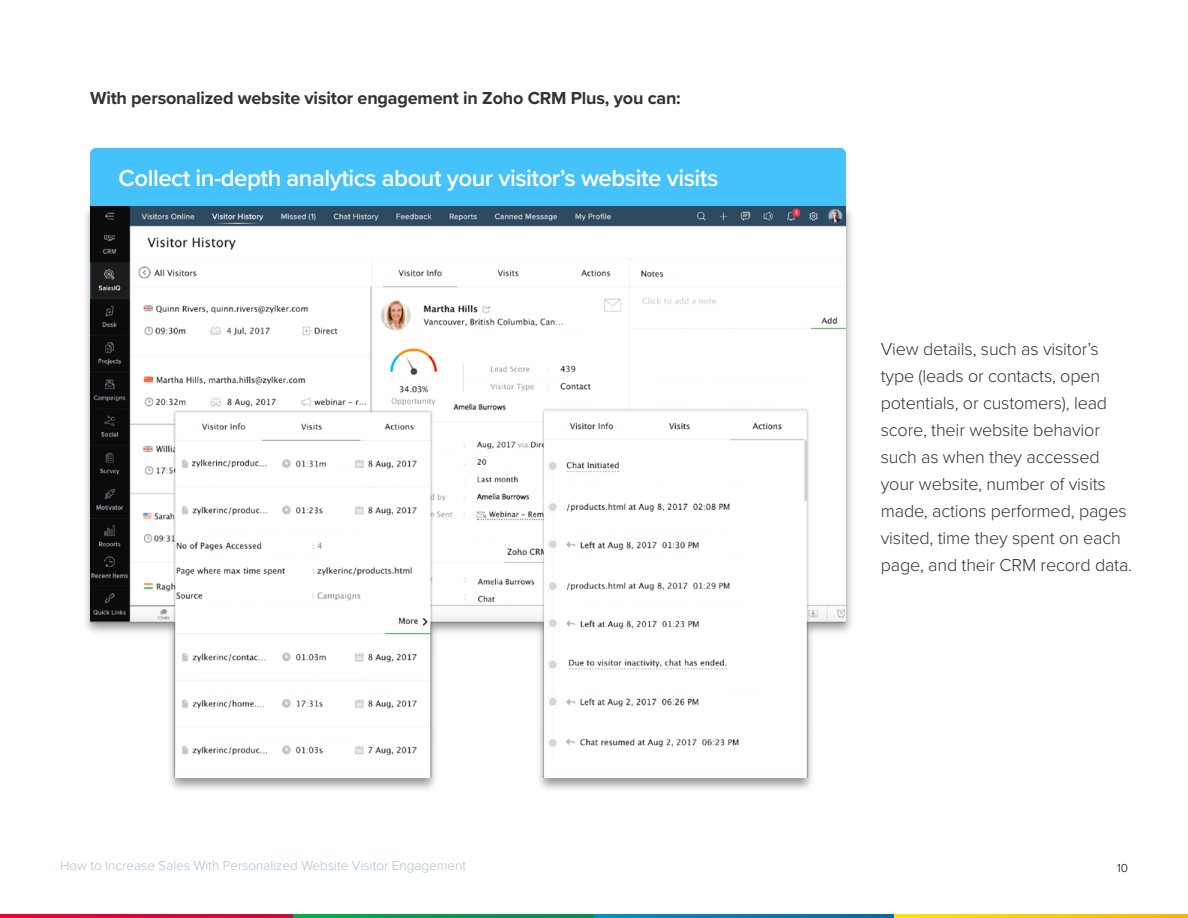
<style>
.page{position:relative;width:1188px;height:918px;background:#fff}
.page>*{position:absolute;margin:0;border:0;box-sizing:border-box;transform-origin:0 0}
.t1{font:600 24px "Proxima Nova";letter-spacing:-.02em;color:#fff}
.t2{font:300 18px/27px "Proxima Nova";letter-spacing:-.01em;color:#333}
.t3{font:700 18px "Proxima Nova";letter-spacing:-.01em;color:#333}
.t4{font:300 13.5px "Proxima Nova";color:#acc0c7}
.t5{font:300 12px "Proxima Nova";color:#000}
</style>
<div class="page">
<img style="left:0;top:914px;width:1188px;height:4px">
<div style="left:90px;top:148px;width:756px;height:56px;background:#45c2fa"></div>
<div style="left:82px;top:204px;width:773px;height:588px;background:#000;opacity:.4"></div>
<img style="left:90px;top:206px;width:756px;height:572px">
<p class="t3" style="left:90px;top:85px;width:592px">With personalized website visitor engagement in Zoho CRM Plus, you can:</p>
<h1 class="t1" style="left:119px;top:160px;width:601px">Collect in-depth analytics about your visitor’s website visits</h1>
<p class="t2" style="left:881px;top:335px;width:253px">View details, such as visitor’s type (leads or contacts, open potentials, or customers), lead score, their website behavior such as when they accessed your website, number of visits made, actions performed, pages visited, time they spent on each page, and their CRM record data.</p>
<p class="t4" style="left:60px;top:856px;width:408px">How to Increase Sales With Personalized Website Visitor Engagement</p>
<p class="t5" style="left:1117px;top:859px;width:12px">10</p>
</div>
